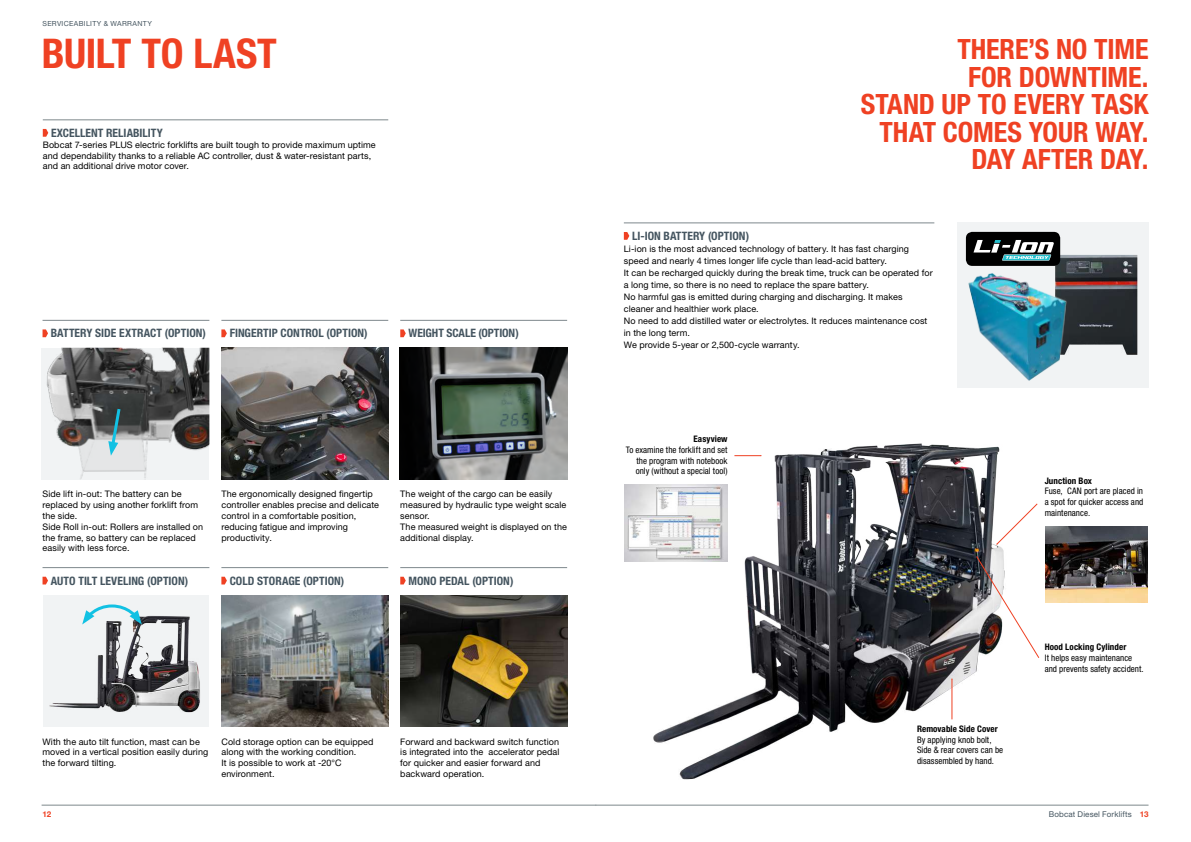
<style>
.page{position:relative;width:1191px;height:842px;background:#fff}
.page>*{position:absolute;margin:0;border:0;box-sizing:border-box;transform-origin:0 0}
.t1{font:700 condensed 41px "Helvetica Neue LT Pro";letter-spacing:-.01em;color:#ef4123}
.t2{font:700 condensed 28px/27.6px "Helvetica Neue LT Pro";letter-spacing:-.005em;color:#ef4123;text-align:center}
.t3{font:700 condensed 11.6px "Helvetica Neue LT Pro";color:#455560}
.t4{font:9px/10.8px "Helvetica Neue LT Pro";letter-spacing:.01em;color:#000}
.t5{font:condensed 9px/10.8px "Helvetica Neue LT Pro";letter-spacing:.005em;color:#000;text-align:justify}
.t6{font:700 condensed 9px "Helvetica Neue LT Pro";letter-spacing:.01em;color:#000}
.t7{font:8px "Helvetica Neue LT Pro";letter-spacing:.015em;color:#455560}
.t8{font:700 8px "Helvetica Neue LT Pro";color:#ef4123}
.t9{font:7px "Helvetica Neue LT Pro";letter-spacing:.05em;color:#455560}
.s1{font-weight:700;color:#ef4123}
</style>
<div class="page">
<hr style="left:42px;top:805px;width:554px;height:1px;background:#7e888c">
<hr style="left:43px;top:120px;width:345px;height:1px;background:#7e888c">
<svg style="left:43px;top:129px;width:5px;height:8px"></svg>
<hr style="left:624px;top:223px;width:310px;height:1px;background:#7e888c">
<svg style="left:624px;top:232px;width:5px;height:8px"></svg>
<img style="left:624px;top:443px;width:380px;height:337px">
<hr style="left:595px;top:805px;width:553px;height:1px;background:#7e888c">
<hr style="left:221px;top:567px;width:167px;height:1px;background:#7e888c">
<svg style="left:221px;top:577px;width:6px;height:7px"></svg>
<hr style="left:221px;top:320px;width:167px;height:1px;background:#7e888c">
<svg style="left:221px;top:329px;width:6px;height:8px"></svg>
<hr style="left:400px;top:567px;width:167px;height:1px;background:#7e888c">
<svg style="left:400px;top:577px;width:6px;height:7px"></svg>
<hr style="left:400px;top:320px;width:167px;height:1px;background:#7e888c">
<svg style="left:400px;top:329px;width:6px;height:8px"></svg>
<hr style="left:43px;top:567px;width:166px;height:1px;background:#7e888c">
<svg style="left:43px;top:577px;width:5px;height:7px"></svg>
<hr style="left:43px;top:320px;width:166px;height:1px;background:#7e888c">
<svg style="left:43px;top:329px;width:5px;height:8px"></svg>
<div style="left:43px;top:595px;width:166px;height:131px;background:#f1f3f4"></div>
<img style="left:49px;top:615px;width:151px;height:98px">
<img style="left:42px;top:348px;width:167px;height:131px">
<img style="left:221px;top:348px;width:167px;height:131px">
<img style="left:400px;top:348px;width:167px;height:131px">
<svg style="left:82px;top:604px;width:60px;height:20px"></svg>
<svg style="left:108px;top:406px;width:14px;height:50px"></svg>
<img style="left:222px;top:595px;width:167px;height:131px">
<img style="left:400px;top:595px;width:167px;height:131px">
<div style="left:956px;top:222px;width:192px;height:165px;background:#f1f3f4"></div>
<img style="left:1055px;top:249px;width:94px;height:107px">
<svg style="left:966px;top:232px;width:94px;height:34px"></svg>
<img style="left:968px;top:268px;width:115px;height:113px">
<img style="left:624px;top:484px;width:103px;height:77px">
<svg style="left:734px;top:455px;width:27px;height:1px"></svg>
<svg style="left:996px;top:503px;width:41px;height:42px"></svg>
<img style="left:1045px;top:526px;width:103px;height:77px">
<svg style="left:976px;top:556px;width:63px;height:102px"></svg>
<hr style="left:951px;top:679px;width:1px;height:40px;background:#ef4123">
<p class="t9" style="left:43px;top:19px;width:111px">SERVICEABILITY &amp; WARRANTY</p>
<h1 class="t1" style="left:42px;top:29px;width:236px">BUILT TO LAST</h1>
<h2 class="t2" style="left:957px;top:35px;width:192px">THERE’S NO TIME<br>FOR DOWNTIME.</h2>
<h2 class="t2" style="left:861px;top:90px;width:30px">STAND</h2>
<h2 class="t2" style="left:941px;top:90px;width:116px">UP TO EVERY</h2>
<h2 class="t2" style="left:1091px;top:90px;width:16px">TASK</h2>
<h2 class="t2" style="left:879px;top:118px;width:15px">THAT</h2>
<h2 class="t2" style="left:943px;top:118px;width:17px">COMES</h2>
<h2 class="t2" style="left:1028px;top:118px;width:16px">YOUR</h2>
<h2 class="t2" style="left:971px;top:118px;width:178px;text-align:right">WAY.<br>DAY AFTER DAY.</h2>
<p class="t3" style="left:51px;top:126px;width:13px">EXCELLENT</p>
<p class="t3" style="left:106px;top:126px;width:13px">RELIABILITY</p>
<p class="t4" style="left:43px;top:139px;width:334px">Bobcat 7-series PLUS electric forklifts are built tough to provide maximum uptime and dependability thanks to a reliable AC controller, dust &amp; water-resistant parts, and an additional drive motor cover.</p>
<p class="t3" style="left:51px;top:326px;width:14px">BATTERY</p>
<p class="t3" style="left:95px;top:326px;width:7px">SIDE</p>
<p class="t3" style="left:119px;top:326px;width:8px">EXTRACT</p>
<p class="t3" style="left:165px;top:326px;width:17px">(OPTION</p>
<p class="t3" style="left:203px;top:326px;width:5px">)</p>
<p class="t3" style="left:230px;top:326px;width:12px">FINGERTIP</p>
<p class="t3" style="left:280px;top:326px;width:8px">CONTROL</p>
<p class="t3" style="left:326px;top:326px;width:17px">(OPTION</p>
<p class="t3" style="left:364px;top:326px;width:5px">)</p>
<p class="t3" style="left:408px;top:326px;width:15px">WEIGHT</p>
<p class="t3" style="left:446px;top:326px;width:7px">SCALE</p>
<p class="t3" style="left:478px;top:326px;width:16px">(OPTION</p>
<p class="t3" style="left:515px;top:326px;width:5px">)</p>
<p class="t3" style="left:632px;top:229px;width:39px">LI-ION BATTERY</p>
<p class="t3" style="left:708px;top:229px;width:17px">(OPTION</p>
<p class="t3" style="left:746px;top:229px;width:5px">)</p>
<p class="t4" style="left:624px;top:243px;width:310px;line-height:12px">Li-ion is the most advanced technology of battery. It has fast charging speed and nearly 4 times longer life cycle than lead-acid battery.<br>It can be recharged quickly during the break time, truck can be operated for a long time, so there is no need to replace the spare battery.<br>No harmful gas is emitted during charging and discharging. It makes cleaner and healthier work place.<br>No need to add distilled water or electrolytes. It reduces maintenance cost in the long term.<br>We provide 5-year or 2,500-cycle warranty.</p>
<p class="t4" style="left:43px;top:489px;width:162px">Side lift in-out: The battery can be replaced by using another forklift from the side.<br>Side Roll in-out: Rollers are installed on the frame, so battery can be replaced easily with less force.</p>
<p class="t3" style="left:51px;top:574px;width:14px">AUTO</p>
<p class="t3" style="left:78px;top:574px;width:6px">TILT</p>
<p class="t3" style="left:100px;top:574px;width:24px">LEVELING</p>
<p class="t3" style="left:147px;top:574px;width:17px">(OPTION</p>
<p class="t3" style="left:185px;top:574px;width:5px">)</p>
<p class="t4" style="left:221px;top:489px;width:159px">The ergonomically designed fingertip controller enables precise and delicate control in a comfortable position, reducing fatigue and improving productivity.</p>
<p class="t3" style="left:230px;top:574px;width:14px">COLD</p>
<p class="t3" style="left:257px;top:574px;width:8px">STORAGE</p>
<p class="t3" style="left:303px;top:574px;width:17px">(OPTION</p>
<p class="t3" style="left:341px;top:574px;width:5px">)</p>
<p class="t4" style="left:400px;top:489px;width:168px">The weight of the cargo can be easily measured by hydraulic type weight scale sensor.<br>The measured weight is displayed on the additional display.</p>
<p class="t3" style="left:408px;top:574px;width:16px">MONO</p>
<p class="t3" style="left:439px;top:574px;width:7px">PEDAL</p>
<p class="t3" style="left:472px;top:574px;width:10px">(OPTION</p>
<p class="t3" style="left:510px;top:574px;width:5px">)</p>
<p class="t6" style="left:693px;top:433px;width:36px">EASYVIEW</p>
<p class="t5" style="left:635px;top:444px;width:93px;text-indent:-10px">To examine the forklift and set the program with notebook only (without a special tool)</p>
<p class="t6" style="left:1044px;top:475px;width:49px">JUNCTION BOX</p>
<p class="t5" style="left:1044px;top:486px;width:100px">Fuse, CAN port are placed in a spot for quicker access and maintenance.</p>
<p class="t6" style="left:1044px;top:641px;width:83px">HOOD LOCKING CYLINDER</p>
<p class="t5" style="left:1044px;top:652px;width:101px">It helps easy maintenance and prevents safety accident.</p>
<p class="t4" style="left:43px;top:736px;width:167px">With the auto tilt function, mast can be moved in a vertical position easily during the forward tilting.</p>
<p class="t4" style="left:221px;top:736px;width:154px">Cold storage option can be equipped along with the working condition.<br>It is possible to work at -20°C environment.</p>
<p class="t4" style="left:400px;top:736px;width:161px">Forward and backward switch function is integrated into the accelerator pedal for quicker and easier forward and backward operation.</p>
<p class="t6" style="left:917px;top:723px;width:82px">REMOVABLE SIDE COVER</p>
<p class="t5" style="left:917px;top:734px;width:88px;text-align:left">By applying knob bolt,<br>Side &amp; rear covers can be disassembled by hand.</p>
<p class="t8" style="left:43px;top:809px;width:10px">12</p>
<p class="t7" style="left:1049px;top:810px;width:101px">Bobcat Diesel Forklifts <span class="s1">13</span></p>
</div>
